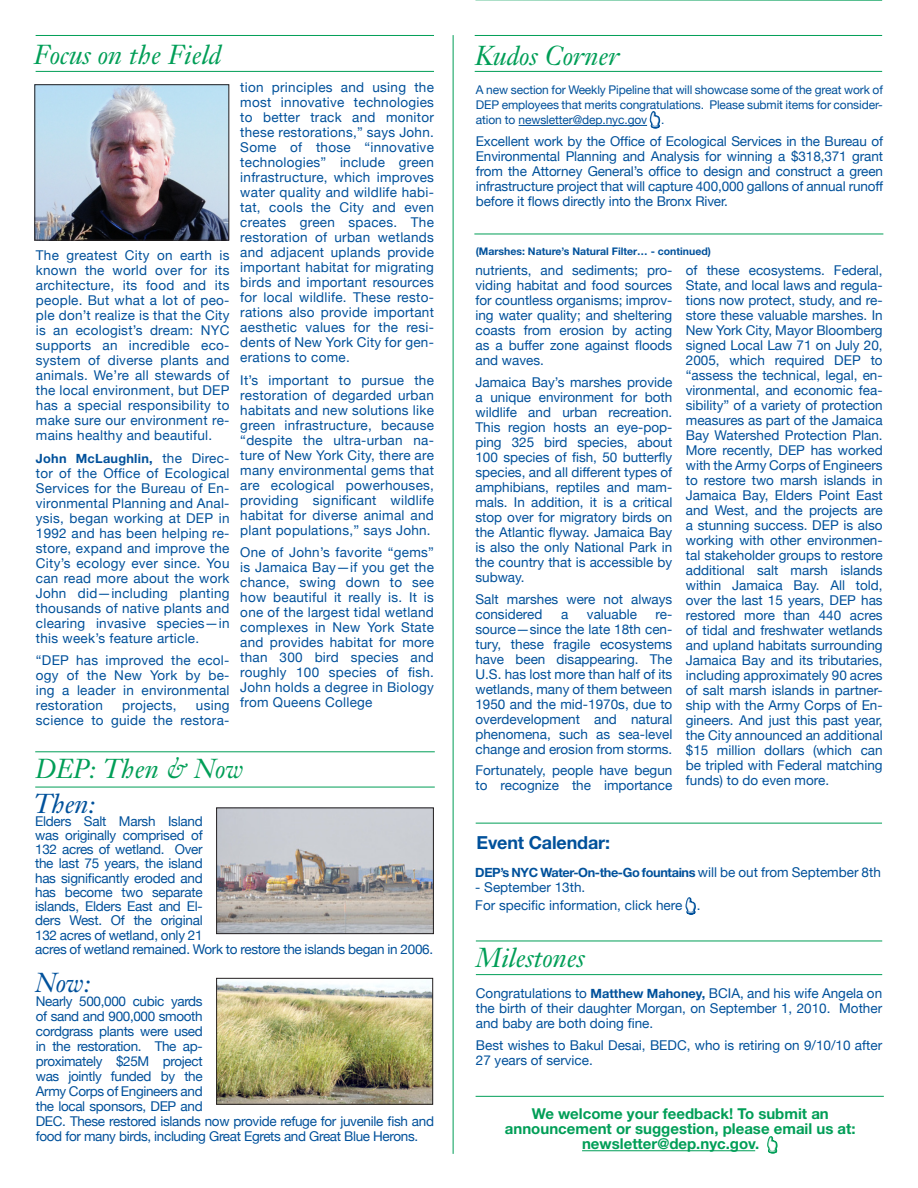
<style>
.page{position:relative;width:918px;height:1188px;background:#fff}
.page>*{position:absolute;margin:0;border:0;box-sizing:border-box;transform-origin:0 0}
.t1{font:italic 27px "Janson Text";color:#009e57}
.body{font:italic 27px "Janson Text";letter-spacing:-.01em;color:#01519b}
.body-2{font:700 18px "Helvetica Neue";letter-spacing:-.01em;color:#01519b}
.t2{font:700 15px/15px "Helvetica Neue";color:#009e57;text-align:center}
.body-3{font:13.5px/15px "Helvetica Neue";color:#01519b;text-align:justify}
.body-4{font:13.5px/15px "Helvetica Neue";letter-spacing:-.025em;color:#01519b}
.body-5{font:13.5px/14.2px "Helvetica Neue";letter-spacing:-.02em;color:#01519b}
.body-6{font:13.5px/15px "Helvetica Neue";letter-spacing:.02em;color:#01519b;text-align:right}
.body-7{font:700 12.75px "Helvetica Neue";letter-spacing:-.03em;color:#01519b}
.body-8{font:700 12.75px "Helvetica Neue";letter-spacing:.02em;color:#01519b}
.body-9{font:12px/15px "Helvetica Neue";letter-spacing:-.01em;color:#01519b;text-align:justify}
.t3{font:700 10.5px "Helvetica Neue";color:#01519b}
.s1{font-weight:400;font-size:13.5px}
.s2{font-weight:700;font-size:12.75px}
</style>
<div class="page">
<hr style="left:36px;top:35px;width:398px;height:1px;background:#009e57">
<hr style="left:36px;top:71px;width:398px;height:1px;background:#009e57">
<hr style="left:453px;top:35px;width:1px;height:1119px;background:#009e57">
<img style="left:36px;top:86px;width:191px;height:153px">
<div style="left:34px;top:84px;width:195px;height:157px;border:1px solid #231f20"></div>
<hr style="left:582px;top:1150px;width:173px;height:1px;background:#009e57">
<hr style="left:519px;top:125px;width:128px;height:1px;background:#01519b">
<hr style="left:475px;top:35px;width:407px;height:1px;background:#009e57">
<hr style="left:475px;top:71px;width:407px;height:1px;background:#009e57">
<hr style="left:476px;top:1096px;width:408px;height:1px;background:#009e57">
<hr style="left:35px;top:751px;width:400px;height:1px;background:#009e57">
<hr style="left:35px;top:787px;width:400px;height:1px;background:#009e57">
<hr style="left:474px;top:234px;width:409px;height:1px;background:#009e57">
<hr style="left:475px;top:0;width:407px;height:1px;background:#009e57">
<hr style="left:476px;top:941px;width:406px;height:1px;background:#009e57">
<hr style="left:476px;top:974px;width:406px;height:1px;background:#009e57">
<img style="left:218px;top:981px;width:213px;height:122px">
<div style="left:216px;top:978px;width:217px;height:127px;border:1px solid #231f20"></div>
<img style="left:218px;top:810px;width:214px;height:122px">
<div style="left:216px;top:808px;width:218px;height:126px;border:1px solid #231f20"></div>
<hr style="left:476px;top:823px;width:406px;height:1px;background:#009e57">
<svg style="left:766px;top:1095px;width:13px;height:59px"></svg>
<svg style="left:648px;top:70px;width:14px;height:59px"></svg>
<svg style="left:684px;top:822px;width:13px;height:93px"></svg>
<p class="t1" style="left:34px;top:38px;width:189px">Focus on the Field</p>
<p class="body-3" style="left:36px;top:248px;width:195px">The greatest City on earth is known the world over for its architecture, its food and its people. But what a lot of peo&shy;ple don’t realize is that the City is an ecologist’s dream: NYC supports an incredible eco&shy;system of diverse plants and animals. We’re all stewards of the local environment, but DEP has a special responsibility to make sure our environment re&shy;mains healthy and beautiful.</p>
<p class="body-8" style="left:36px;top:450px;width:195px">John McLaughlin, <span class="s1">the Direc-</span></p>
<p class="body-3" style="left:36px;top:465px;width:195px">tor of the Office of Ecological Services for the Bureau of En&shy;vironmental Planning and Anal&shy;ysis, began working at DEP in 1992 and has been helping re&shy;store, expand and improve the City’s ecology ever since. You can read more about the work John did—including planting thousands of native plants and clearing invasive species—in this week’s feature article.</p>
<p class="body-3" style="left:36px;top:653px;width:195px">“DEP has improved the ecol&shy;ogy of the New York by be&shy;ing a leader in environmental restoration</p>
<p class="body-6" style="left:36px;top:698px;width:195px">using<br>science to guide the restora-</p>
<p class="body-6" style="left:122px;top:698px;width:56px">projects,</p>
<p class="body-3" style="left:240px;top:80px;width:195px">tion principles and using the most innovative technologies to better track and monitor these restorations,” says John.<br>Some of those “innovative technologies” include green infrastructure, which improves water quality and wildlife habi&shy;tat, cools the City and even creates green spaces. The restoration of urban wetlands and adjacent uplands provide important habitat for migrating birds and important resources for local wildlife. These resto&shy;rations also provide important aesthetic values for the resi&shy;dents of New York City for gen&shy;erations to come.</p>
<p class="body-3" style="left:240px;top:372px;width:195px">It’s important to pursue the restoration of degarded urban habitats and new solutions like green infrastructure, because “despite the ultra-urban na&shy;ture of New York City, there are many environmental gems that are ecological powerhouses, providing significant wildlife habitat for diverse animal and plant populations,” says John.</p>
<p class="body-3" style="left:240px;top:545px;width:195px">One of John’s favorite “gems” is Jamaica Bay—if you get the chance, swing down to see how beautiful it really is. It is one of the largest tidal wetland complexes in New York State and provides habitat for more than 300 bird species and roughly 100 species of fish.<br>John holds a degree in Biology from Queens College</p>
<p class="t1" style="left:35px;top:752px;width:210px">DEP: Then &amp; Now</p>
<p class="body" style="left:34px;top:787px;width:63px">Then:</p>
<p class="body-5" style="left:35px;top:813px;width:400px">Elders Salt Marsh Island<br>was originally comprised of<br>132 acres of wetland. Over<br>the last 75 years, the island<br>has significantly eroded and<br>has become two separate<br>islands, Elders East and El-<br>ders West. Of the original<br>132 acres of wetland, only 21<br>acres of wetland remained. Work to restore the islands began in 2006.</p>
<p class="body" style="left:35px;top:966px;width:57px">Now:</p>
<p class="body-4" style="left:36px;top:993px;width:400px">Nearly 500,000 cubic yards<br>of sand and 900,000 smooth<br>cordgrass plants were used<br>in the restoration. The ap-<br>proximately $25M project<br>was jointly funded by the<br>Army Corps of Engineers and<br>the local sponsors, DEP and<br>DEC. These restored islands now provide refuge for juvenile fish and food for many birds, including Great Egrets and Great Blue Herons.</p>
<p class="t1" style="left:475px;top:39px;width:146px">Kudos Corner</p>
<p class="body-9" style="left:476px;top:82px;width:409px">A new section for Weekly Pipeline that will showcase some of the great work of DEP employees that merits congratulations. Please submit items for consider&shy;ation to newsletter@dep.nyc.gov .</p>
<p class="body-3" style="left:476px;top:134px;width:409px">Excellent work by the Office of Ecological Services in the Bureau of Environmental Planning and Analysis for winning a $318,371 grant from the Attorney General’s office to design and construct a green infrastructure project that will capture 400,000 gallons of annual runoff before it flows directly into the Bronx River.</p>
<p class="t3" style="left:476px;top:245px;width:237px">(Marshes: Nature’s Natural Filter… - continued)</p>
<p class="body-3" style="left:475px;top:263px;width:198px">nutrients, and sediments; pro&shy;viding habitat and food sources for countless organisms; improv&shy;ing water quality; and sheltering coasts from erosion by acting as a buffer zone against floods and waves.</p>
<p class="body-3" style="left:475px;top:375px;width:198px">Jamaica Bay’s marshes provide a unique environment for both wildlife and urban recreation.<br>This region hosts an eye-pop&shy;ping 325 bird species, about 100 species of fish, 50 butterfly species, and all different types of amphibians, reptiles and mam&shy;mals. In addition, it is a critical stop over for migratory birds on the Atlantic flyway. Jamaica Bay is also the only National Park in the country that is accessible by subway.</p>
<p class="body-3" style="left:475px;top:591px;width:198px">Salt marshes were not always considered</p>
<p class="body-3" style="left:561px;top:606px;width:9px">a</p>
<p class="body-3" style="left:587px;top:606px;width:52px">valuable</p>
<p class="body-3" style="left:475px;top:606px;width:198px;text-indent:180px">re&shy;source—since the late 18th cen&shy;tury, these fragile ecosystems have been disappearing. The U.S. has lost more than half of its wetlands, many of them between 1950 and the mid-1970s, due to overdevelopment and natural phenomena, such as sea-level change and erosion from storms.</p>
<p class="body-3" style="left:475px;top:763px;width:198px">Fortunately, people have begun to recognize the importance</p>
<p class="body-3" style="left:686px;top:263px;width:198px">of these ecosystems. Federal, State, and local laws and regula&shy;tions now protect, study, and re&shy;store these valuable marshes. In New York City, Mayor Bloomberg signed Local Law 71 on July 20, 2005, which required DEP to “assess the technical, legal, en&shy;vironmental, and economic fea&shy;sibility” of a variety of protection measures as part of the Jamaica Bay Watershed Protection Plan.<br>More recently, DEP has worked with the Army Corps of Engineers to restore two marsh islands in Jamaica Bay, Elders Point East and West, and the projects are a stunning success. DEP is also working with other environmen&shy;tal stakeholder groups to restore additional salt marsh islands within Jamaica Bay. All told, over the last 15 years, DEP has restored more than 440 acres of tidal and freshwater wetlands and upland habitats surrounding Jamaica Bay and its tributaries, including approximately 90 acres of salt marsh islands in partner&shy;ship with the Army Corps of En&shy;gineers. And just this past year, the City announced an additional $15 million dollars (which can be tripled with Federal matching funds) to do even more.</p>
<p class="body-2" style="left:477px;top:832px;width:135px">Event Calendar:</p>
<p class="body-7" style="left:475px;top:865px;width:407px">DEP’s NYC Water-On-the-Go fountains <span class="s1">will be out from September 8th</span></p>
<p class="body-3" style="left:475px;top:880px;width:112px">- September 13th.</p>
<p class="body-3" style="left:475px;top:898px;width:227px">For specific information, click here .</p>
<p class="t1" style="left:476px;top:941px;width:110px">Milestones</p>
<p class="body-3" style="left:476px;top:986px;width:408px">Congratulations to <span class="s2">Matthew Mahoney,</span> BCIA, and his wife Angela on the birth of their daughter Morgan, on September 1, 2010. Mother and baby are both doing fine.</p>
<p class="body-3" style="left:476px;top:1037px;width:408px">Best wishes to Bakul Desai, BEDC, who is retiring on 9/10/10 after<br>27 years of service.</p>
<p class="t2" style="left:505px;top:1106px;width:352px">We welcome your feedback! To submit an announcement or suggestion, please email us at:</p>
<p class="t2" style="left:582px;top:1136px;width:179px">newsletter@dep.nyc.gov.</p>
</div>
